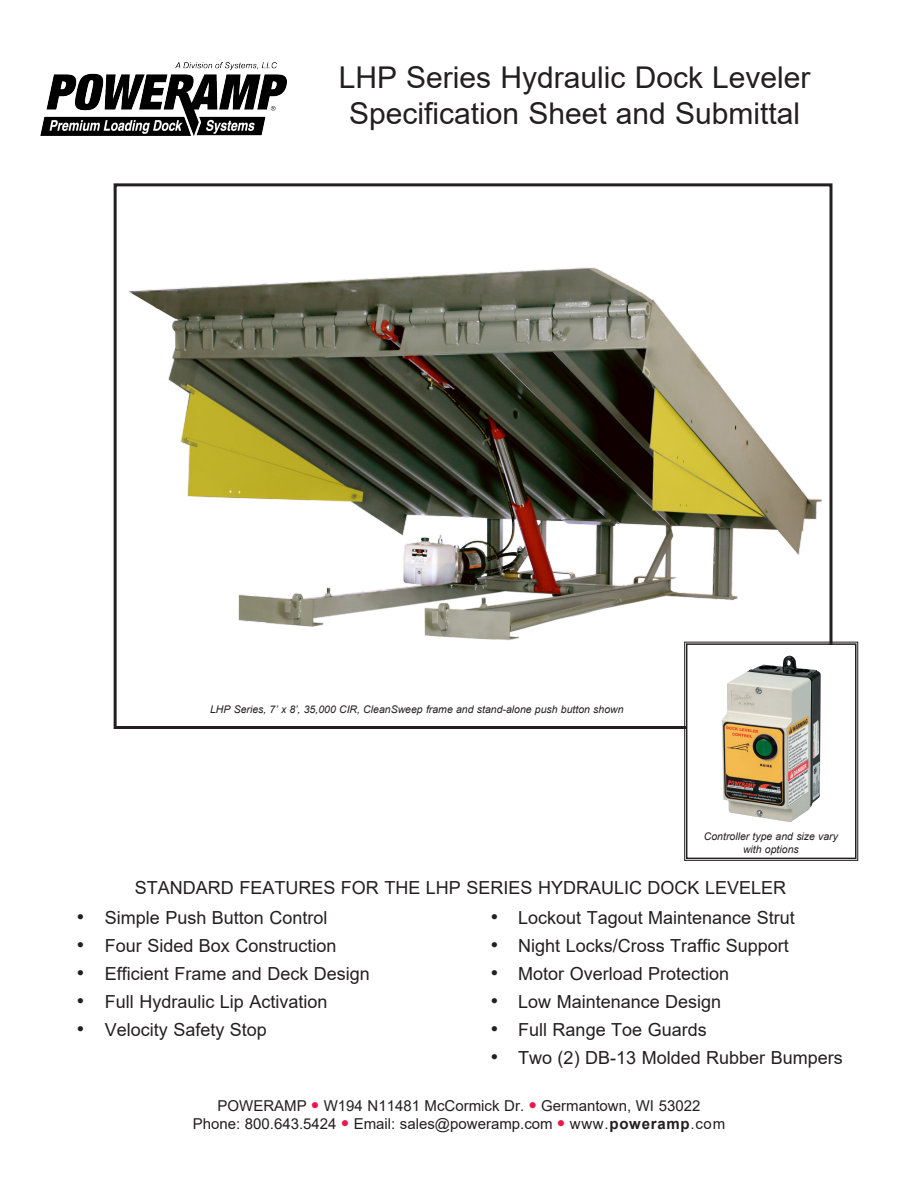
<style>
.page{position:relative;width:918px;height:1188px;background:#fff}
.page>*{position:absolute;margin:0;border:0;box-sizing:border-box;transform-origin:0 0}
.t1{font:30px/36px "Arial";color:#231f20;text-align:center}
.t2{font:18px "Arial";color:#231f20}
.t3{font:15px "Arial";color:#231f20}
.t4{font:italic 10.5px "Arial";color:#231f20}
.s1{color:#ed164b}
.s2{font-weight:700}
</style>
<div class="page">
<img style="left:129px;top:267px;width:700px;height:375px">
<div style="left:114px;top:183px;width:719px;height:546px;border:3px solid #231f20"></div>
<img style="left:40px;top:63px;width:247px;height:73px">
<svg style="left:684px;top:642px;width:174px;height:219px"></svg>
<div style="left:686px;top:643px;width:171px;height:216px;border:2px solid #231f20"></div>
<p class="t1" style="left:339px;top:59px;width:473px">LHP Series Hydraulic Dock Leveler<br>Specification Sheet and Submittal</p>
<p class="t4" style="left:210px;top:703px;width:415px">LHP Series, 7’ x 8’, 35,000 CIR, CleanSweep frame and stand-alone push button shown</p>
<p class="t4" style="left:704px;top:829px;width:136px">Controller type and size vary</p>
<p class="t4" style="left:743px;top:842px;width:57px">with options</p>
<p class="t2" style="left:135px;top:876px;width:653px">STANDARD FEATURES FOR THE LHP SERIES HYDRAULIC DOCK LEVELER</p>
<p class="t2" style="left:77px;top:905px;width:252px">● Simple Push Button Control</p>
<p class="t2" style="left:77px;top:933px;width:261px">● Four Sided Box Construction</p>
<p class="t2" style="left:77px;top:961px;width:294px">● Efficient Frame and Deck Design</p>
<p class="t2" style="left:77px;top:989px;width:252px">● Full Hydraulic Lip Activation</p>
<p class="t2" style="left:77px;top:1017px;width:191px">● Velocity Safety Stop</p>
<p class="t2" style="left:491px;top:905px;width:305px">● Lockout Tagout Maintenance Strut</p>
<p class="t2" style="left:491px;top:933px;width:299px">● Night Locks/Cross Traffic Support</p>
<p class="t2" style="left:491px;top:961px;width:240px">● Motor Overload Protection</p>
<p class="t2" style="left:491px;top:989px;width:232px">● Low Maintenance Design</p>
<p class="t2" style="left:491px;top:1017px;width:217px">● Full Range Toe Guards</p>
<p class="t2" style="left:491px;top:1045px;width:353px">● Two (2) DB-13 Molded Rubber Bumpers</p>
<p class="t3" style="left:218px;top:1095px;width:484px">POWERAMP <span class="s1">●</span> W194 N11481 McCormick Dr. <span class="s1">●</span> Germantown, WI 53022</p>
<p class="t3" style="left:193px;top:1113px;width:534px">Phone: 800.643.5424 <span class="s1">●</span> Email: sales@poweramp.com <span class="s1">●</span> www.<span class="s2">poweramp</span>.com</p>
</div>
